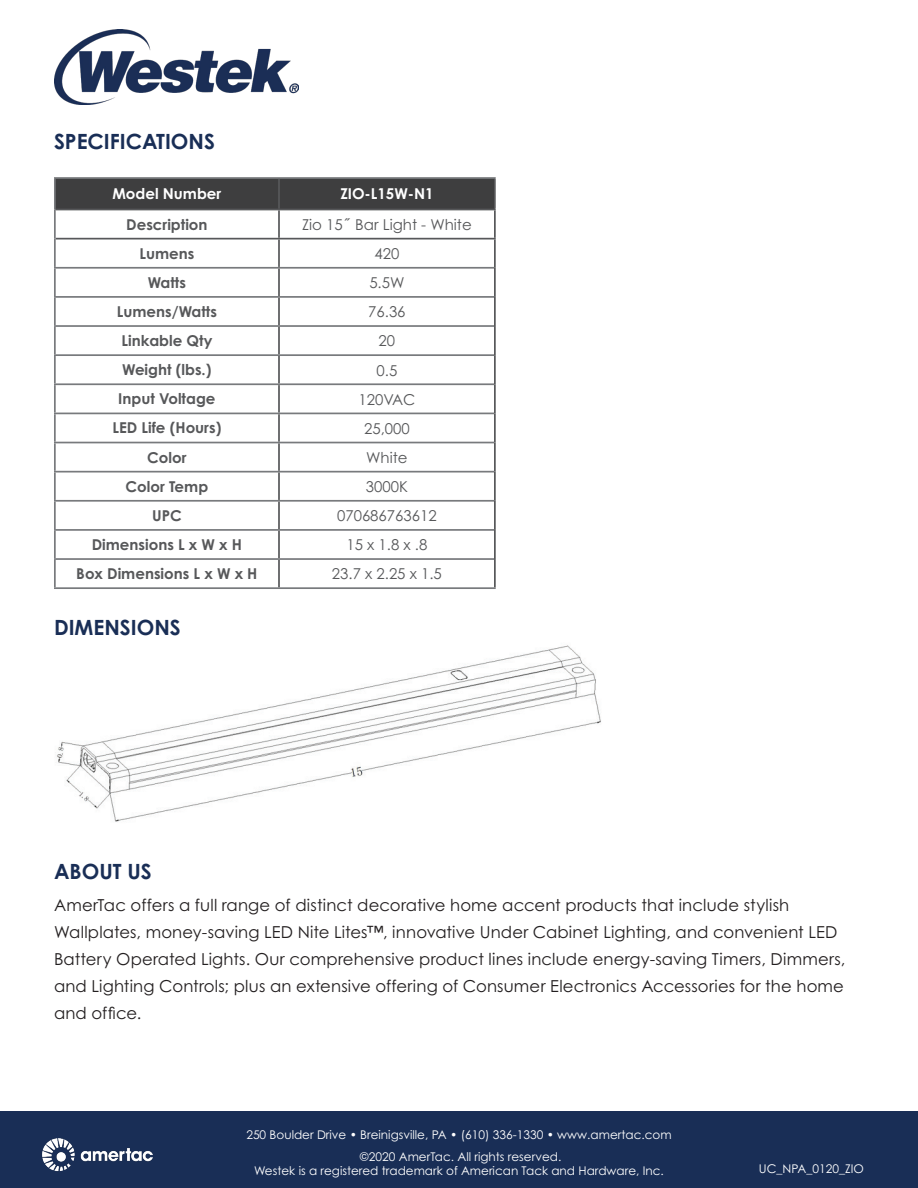
<style>
.page{position:relative;width:918px;height:1188px;background:#fff}
.page>*{position:absolute;margin:0;border:0;box-sizing:border-box;transform-origin:0 0}
.t1{font:700 21px "Century Gothic Pro";color:#192e56}
.t2{font:16.5px/27px "Century Gothic";letter-spacing:.01em;color:#231f20}
.BP_-_Chart_Vert_Bold{font:700 15px "Century Gothic Pro";color:#57585a}
.BP_-_Chart_Copy{font:15px "Century Gothic";color:#57585a}
.BP_-_Chart_Horz_Head{font:700 15px "Century Gothic Pro";color:#fff}
.BP_-_Form{font:12px/22.4px "Century Gothic";color:#fff;text-align:center}
</style>
<div class="page">
<div style="left:0;top:1111px;width:918px;height:77px;background:#192e56"></div>
<img style="left:54px;top:29px;width:244px;height:75px">
<img style="left:42px;top:1138px;width:111px;height:34px">
<img style="left:56px;top:645px;width:545px;height:177px">
<div style="left:56px;top:179px;width:438px;height:30px;background:#3e3e3f"></div>
<hr style="left:54px;top:210px;width:2px;height:29px;background:#787a7d">
<hr style="left:54px;top:239px;width:2px;height:28px;background:#787a7d">
<hr style="left:54px;top:267px;width:225px;height:2px;background:#787a7d">
<hr style="left:54px;top:269px;width:2px;height:27px;background:#787a7d">
<hr style="left:279px;top:267px;width:215px;height:2px;background:#787a7d">
<hr style="left:54px;top:296px;width:225px;height:2px;background:#787a7d">
<hr style="left:54px;top:298px;width:2px;height:27px;background:#787a7d">
<hr style="left:279px;top:296px;width:215px;height:2px;background:#787a7d">
<hr style="left:54px;top:325px;width:225px;height:2px;background:#787a7d">
<hr style="left:54px;top:327px;width:2px;height:27px;background:#787a7d">
<hr style="left:279px;top:325px;width:215px;height:2px;background:#787a7d">
<hr style="left:54px;top:354px;width:225px;height:2px;background:#787a7d">
<hr style="left:54px;top:356px;width:2px;height:27px;background:#787a7d">
<hr style="left:279px;top:354px;width:215px;height:2px;background:#787a7d">
<hr style="left:54px;top:383px;width:225px;height:2px;background:#787a7d">
<hr style="left:54px;top:385px;width:2px;height:28px;background:#787a7d">
<hr style="left:279px;top:383px;width:215px;height:2px;background:#787a7d">
<hr style="left:54px;top:413px;width:225px;height:1px;background:#787a7d">
<hr style="left:54px;top:414px;width:2px;height:28px;background:#787a7d">
<hr style="left:279px;top:413px;width:215px;height:1px;background:#787a7d">
<hr style="left:54px;top:442px;width:225px;height:1px;background:#787a7d">
<hr style="left:54px;top:443px;width:2px;height:28px;background:#787a7d">
<hr style="left:279px;top:442px;width:215px;height:1px;background:#787a7d">
<hr style="left:54px;top:471px;width:225px;height:2px;background:#787a7d">
<hr style="left:54px;top:473px;width:2px;height:27px;background:#787a7d">
<hr style="left:279px;top:471px;width:215px;height:2px;background:#787a7d">
<hr style="left:54px;top:500px;width:225px;height:2px;background:#787a7d">
<hr style="left:54px;top:502px;width:2px;height:27px;background:#787a7d">
<hr style="left:279px;top:500px;width:215px;height:2px;background:#787a7d">
<hr style="left:54px;top:529px;width:225px;height:2px;background:#787a7d">
<hr style="left:54px;top:531px;width:2px;height:27px;background:#787a7d">
<hr style="left:279px;top:529px;width:215px;height:2px;background:#787a7d">
<hr style="left:54px;top:558px;width:225px;height:2px;background:#787a7d">
<hr style="left:54px;top:560px;width:2px;height:27px;background:#787a7d">
<hr style="left:279px;top:558px;width:215px;height:2px;background:#787a7d">
<hr style="left:54px;top:587px;width:225px;height:2px;background:#787a7d">
<hr style="left:279px;top:587px;width:217px;height:2px;background:#787a7d">
<hr style="left:278px;top:210px;width:2px;height:28px;background:#57585a">
<hr style="left:494px;top:210px;width:2px;height:28px;background:#57585a">
<hr style="left:278px;top:240px;width:2px;height:27px;background:#57585a">
<hr style="left:494px;top:240px;width:2px;height:28px;background:#57585a">
<hr style="left:278px;top:269px;width:2px;height:27px;background:#57585a">
<hr style="left:494px;top:268px;width:2px;height:29px;background:#57585a">
<hr style="left:278px;top:298px;width:2px;height:27px;background:#57585a">
<hr style="left:494px;top:297px;width:2px;height:29px;background:#57585a">
<hr style="left:278px;top:327px;width:2px;height:27px;background:#57585a">
<hr style="left:494px;top:326px;width:2px;height:29px;background:#57585a">
<hr style="left:278px;top:356px;width:2px;height:27px;background:#57585a">
<hr style="left:494px;top:355px;width:2px;height:29px;background:#57585a">
<hr style="left:278px;top:385px;width:2px;height:28px;background:#57585a">
<hr style="left:494px;top:384px;width:2px;height:29px;background:#57585a">
<hr style="left:278px;top:414px;width:2px;height:28px;background:#57585a">
<hr style="left:494px;top:413px;width:2px;height:30px;background:#57585a">
<hr style="left:278px;top:443px;width:2px;height:28px;background:#57585a">
<hr style="left:494px;top:443px;width:2px;height:29px;background:#57585a">
<hr style="left:278px;top:473px;width:2px;height:27px;background:#57585a">
<hr style="left:494px;top:472px;width:2px;height:29px;background:#57585a">
<hr style="left:278px;top:502px;width:2px;height:27px;background:#57585a">
<hr style="left:494px;top:501px;width:2px;height:29px;background:#57585a">
<hr style="left:278px;top:531px;width:2px;height:27px;background:#57585a">
<hr style="left:494px;top:530px;width:2px;height:29px;background:#57585a">
<hr style="left:278px;top:560px;width:2px;height:27px;background:#57585a">
<hr style="left:494px;top:559px;width:2px;height:28px;background:#57585a">
<hr style="left:54px;top:177px;width:225px;height:2px;background:#787a7d">
<hr style="left:54px;top:179px;width:2px;height:31px;background:#787a7d">
<hr style="left:56px;top:209px;width:223px;height:1px;background:#57585a">
<hr style="left:56px;top:238px;width:223px;height:2px;background:#57585a">
<hr style="left:279px;top:238px;width:217px;height:2px;background:#57585a">
<hr style="left:279px;top:177px;width:217px;height:2px;background:#787a7d">
<hr style="left:278px;top:179px;width:2px;height:30px;background:#57585a">
<hr style="left:494px;top:179px;width:2px;height:30px;background:#57585a">
<hr style="left:279px;top:209px;width:217px;height:1px;background:#57585a">
<p class="t1" style="left:54px;top:129px;width:163px">SPECIFICATIONS</p>
<p class="BP_-_Chart_Horz_Head" style="left:112px;top:184px;width:110px">Model Number</p>
<p class="BP_-_Chart_Horz_Head" style="left:340px;top:184px;width:95px">ZIO-L15W-N1</p>
<p class="BP_-_Chart_Vert_Bold" style="left:126px;top:215px;width:83px">Description</p>
<p class="BP_-_Chart_Copy" style="left:302px;top:215px;width:171px">Zio 15˝ Bar Light - White</p>
<p class="BP_-_Chart_Vert_Bold" style="left:139px;top:244px;width:56px">Lumens</p>
<p class="BP_-_Chart_Copy" style="left:374px;top:245px;width:26px">420</p>
<p class="BP_-_Chart_Vert_Bold" style="left:148px;top:273px;width:40px">Watts</p>
<p class="BP_-_Chart_Copy" style="left:369px;top:274px;width:37px">5.5W</p>
<p class="BP_-_Chart_Vert_Bold" style="left:117px;top:302px;width:102px">Lumens/Watts</p>
<p class="BP_-_Chart_Copy" style="left:368px;top:303px;width:39px">76.36</p>
<p class="BP_-_Chart_Vert_Bold" style="left:121px;top:331px;width:92px">Linkable Qty</p>
<p class="BP_-_Chart_Copy" style="left:379px;top:332px;width:18px">20</p>
<p class="BP_-_Chart_Vert_Bold" style="left:122px;top:360px;width:91px">Weight (lbs.)</p>
<p class="BP_-_Chart_Copy" style="left:377px;top:361px;width:22px">0.5</p>
<p class="BP_-_Chart_Vert_Bold" style="left:118px;top:390px;width:99px">Input Voltage</p>
<p class="BP_-_Chart_Copy" style="left:358px;top:390px;width:58px">120VAC</p>
<p class="BP_-_Chart_Vert_Bold" style="left:112px;top:419px;width:110px">LED Life (Hours)</p>
<p class="BP_-_Chart_Copy" style="left:364px;top:419px;width:47px">25,000</p>
<p class="BP_-_Chart_Vert_Bold" style="left:147px;top:448px;width:41px">Color</p>
<p class="BP_-_Chart_Copy" style="left:366px;top:448px;width:43px">White</p>
<p class="BP_-_Chart_Vert_Bold" style="left:126px;top:477px;width:84px">Color Temp</p>
<p class="BP_-_Chart_Copy" style="left:366px;top:478px;width:44px">3000K</p>
<p class="BP_-_Chart_Vert_Bold" style="left:152px;top:506px;width:31px">UPC</p>
<p class="BP_-_Chart_Copy" style="left:337px;top:507px;width:101px">070686763612</p>
<p class="BP_-_Chart_Vert_Bold" style="left:92px;top:535px;width:152px">Dimensions L x W x H</p>
<p class="BP_-_Chart_Copy" style="left:346px;top:536px;width:82px">15 x 1.8 x .8</p>
<p class="BP_-_Chart_Vert_Bold" style="left:76px;top:564px;width:183px">Box Dimensions L x W x H</p>
<p class="BP_-_Chart_Copy" style="left:332px;top:565px;width:111px">23.7 x 2.25 x 1.5</p>
<p class="t1" style="left:54px;top:615px;width:128px">DIMENSIONS</p>
<p class="t1" style="left:54px;top:858px;width:99px">ABOUT US</p>
<p class="t2" style="left:54px;top:891px;width:793px">AmerTac offers a full range of distinct decorative home accent products that include stylish Wallplates, money-saving LED Nite Lites™, innovative Under Cabinet Lighting, and convenient LED Battery Operated Lights. Our comprehensive product lines include energy-saving Timers, Dimmers, and Lighting Controls; plus an extensive offering of Consumer Electronics Accessories for the home and office.</p>
<p class="BP_-_Form" style="left:246px;top:1123px;width:427px">250 Boulder Drive • Breinigsville, PA • (610) 336-1330 • www.amertac.com ©2020 AmerTac. All rights reserved.</p>
<p class="BP_-_Form" style="left:254px;top:1159px;width:411px">Westek is a registered trademark of American Tack and Hardware, Inc.</p>
<p class="BP_-_Form" style="left:759px;top:1157px;width:107px">UC_NPA_0120_ZIO</p>
</div>
